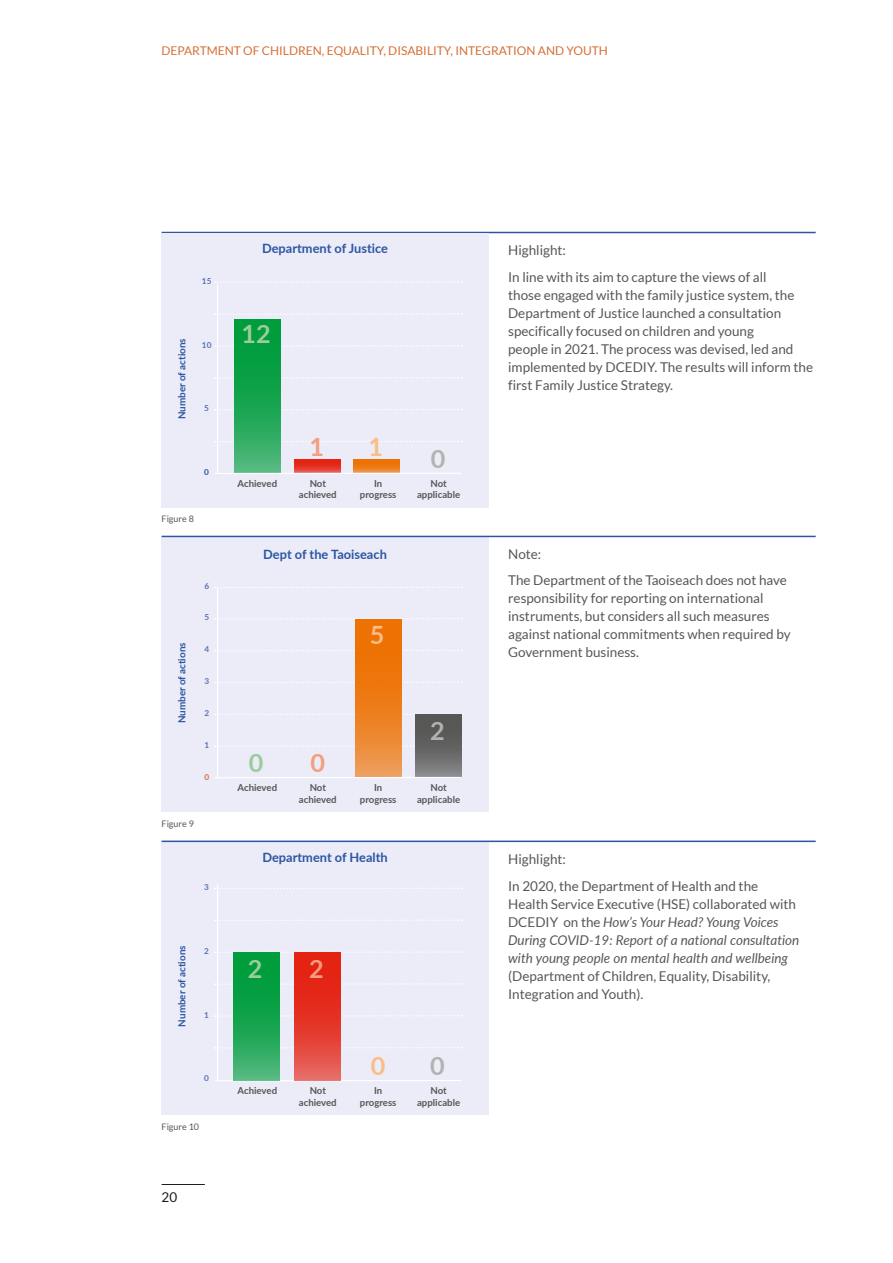
<style>
.page{position:relative;width:893px;height:1263px;background:#fff}
.page>*{position:absolute;margin:0;border:0;box-sizing:border-box;transform-origin:0 0}
.t1{font:700 25.2px "Lato";color:#9bcc9a}
.t2{font:700 25.2px "Lato";color:#f49e7d}
.t3{font:700 25.2px "Lato";color:#f9bd88}
.t4{font:700 25.2px "Lato";color:#b3b2b2}
.Body_Copy{font:13.5px/18px "Lato";color:#575756}
.t5{font:13.5px "Lato";color:#1d1d1b}
.t6{font:700 12.75px "Lato";color:#2c55a2}
.t7{font:12px "Lato";color:#d47037}
.t8{font:700 9.9px "Lato";color:#2c55a2}
.t9{font:700 9.6px/11.6px "Lato";color:#575756;text-align:center}
.t10{font:9px "Lato";color:#575756}
.t11{font:700 8.25px "Lato";color:#5a71b5}
.t12{font:700 8.25px "Lato";color:#d47037}
.t13{font:700 8.25px "Lato";color:#2c55a2}
.s1{font-style:italic}
</style>
<div class="page">
<hr style="left:162px;top:1184px;width:43px;height:1px;background:#1d1d1b">
<div style="left:162px;top:537px;width:327px;height:275px;background:#ebecf8"></div>
<svg style="left:215px;top:745px;width:201px;height:2px"></svg>
<svg style="left:215px;top:713px;width:201px;height:2px"></svg>
<svg style="left:215px;top:681px;width:247px;height:2px"></svg>
<svg style="left:215px;top:650px;width:247px;height:1px"></svg>
<svg style="left:215px;top:618px;width:247px;height:2px"></svg>
<svg style="left:215px;top:587px;width:247px;height:1px"></svg>
<hr style="left:217px;top:588px;width:1px;height:189px;background:#fff">
<svg style="left:355px;top:619px;width:46px;height:158px;background:#ed7f1e"></svg>
<div style="left:416px;top:714px;width:46px;height:63px;background:linear-gradient(to bottom,#4b4b49,#828285)"></div>
<hr style="left:215px;top:777px;width:246px;height:1px;background:#fff">
<hr style="left:162px;top:536px;width:654px;height:1px;background:#2c55a2">
<hr style="left:162px;top:232px;width:654px;height:1px;background:#2c55a2">
<div style="left:162px;top:233px;width:327px;height:275px;background:#ebecf8"></div>
<hr style="left:217px;top:284px;width:1px;height:189px;background:#fff">
<svg style="left:215px;top:441px;width:247px;height:1px"></svg>
<svg style="left:215px;top:409px;width:247px;height:1px"></svg>
<svg style="left:215px;top:377px;width:247px;height:2px"></svg>
<svg style="left:215px;top:345px;width:247px;height:2px"></svg>
<svg style="left:215px;top:313px;width:247px;height:2px"></svg>
<svg style="left:215px;top:281px;width:247px;height:2px"></svg>
<svg style="left:234px;top:319px;width:46px;height:154px;background:#1ba652"></svg>
<svg style="left:354px;top:459px;width:46px;height:14px"></svg>
<svg style="left:295px;top:459px;width:46px;height:14px"></svg>
<hr style="left:215px;top:473px;width:246px;height:1px;background:#fff">
<div style="left:162px;top:841px;width:327px;height:274px;background:#ebecf8"></div>
<hr style="left:217px;top:884px;width:1px;height:196px;background:#fff">
<hr style="left:215px;top:1080px;width:246px;height:1px;background:#fff">
<svg style="left:215px;top:1047px;width:247px;height:2px"></svg>
<svg style="left:215px;top:983px;width:247px;height:2px"></svg>
<svg style="left:215px;top:951px;width:247px;height:2px"></svg>
<svg style="left:215px;top:919px;width:247px;height:2px"></svg>
<svg style="left:215px;top:1015px;width:247px;height:2px"></svg>
<svg style="left:215px;top:888px;width:247px;height:1px"></svg>
<svg style="left:233px;top:952px;width:46px;height:128px;background:#19a551"></svg>
<svg style="left:295px;top:952px;width:46px;height:128px;background:#e4392c"></svg>
<hr style="left:162px;top:840px;width:654px;height:2px;background:#2c55a2">
<p class="t7" style="left:162px;top:44px;width:448px">DEPARTMENT OF CHILDREN, EQUALITY, DISABILITY, INTEGRATION AND YOUTH</p>
<p class="t11" style="left:202px;top:275px;width:11px">15</p>
<p class="t8" style="left:175px;top:419px;width:82px;rotate:-90deg">Number of actions</p>
<p class="t11" style="left:202px;top:339px;width:11px">10</p>
<p class="t11" style="left:204px;top:402px;width:6px">5</p>
<p class="t13" style="left:204px;top:466px;width:6px">0</p>
<p class="t10" style="left:162px;top:514px;width:34px">Figure 8</p>
<p class="t8" style="left:175px;top:723px;width:82px;rotate:-90deg">Number of actions</p>
<p class="t11" style="left:204px;top:579px;width:6px">6</p>
<p class="t11" style="left:204px;top:611px;width:6px">5</p>
<p class="t11" style="left:204px;top:643px;width:6px">4</p>
<p class="t11" style="left:204px;top:675px;width:6px">3</p>
<p class="t11" style="left:204px;top:707px;width:6px">2</p>
<p class="t11" style="left:204px;top:739px;width:6px">1</p>
<p class="t12" style="left:204px;top:771px;width:6px">0</p>
<p class="t10" style="left:162px;top:818px;width:34px">Figure 9</p>
<p class="t11" style="left:204px;top:881px;width:6px">3</p>
<p class="t8" style="left:175px;top:1026px;width:82px;rotate:-90deg">Number of actions</p>
<p class="t11" style="left:204px;top:945px;width:6px">2</p>
<p class="t11" style="left:204px;top:1008px;width:6px">1</p>
<p class="t11" style="left:204px;top:1072px;width:6px">0</p>
<p class="t10" style="left:162px;top:1121px;width:39px">Figure 10</p>
<p class="t5" style="left:162px;top:1190px;width:17px">20</p>
<p class="t6" style="left:262px;top:239px;width:127px">Department of Justice</p>
<p class="t1" style="left:241px;top:315px;width:31px">12</p>
<p class="t9" style="left:238px;top:477px;width:41px">Achieved</p>
<p class="t2" style="left:309px;top:428px;width:16px">1</p>
<p class="t3" style="left:369px;top:428px;width:16px">1</p>
<p class="t4" style="left:431px;top:440px;width:16px">0</p>
<p class="t9" style="left:299px;top:477px;width:39px">Not achieved</p>
<p class="t9" style="left:417px;top:477px;width:45px">Not applicable</p>
<p class="t9" style="left:360px;top:477px;width:38px">In progress</p>
<p class="t6" style="left:263px;top:545px;width:125px">Dept of the Taoiseach</p>
<p class="t3" style="left:370px;top:616px;width:16px">5</p>
<p class="t4" style="left:430px;top:712px;width:16px">2</p>
<p class="t1" style="left:249px;top:744px;width:16px">0</p>
<p class="t2" style="left:310px;top:744px;width:16px">0</p>
<p class="t9" style="left:238px;top:781px;width:41px">Achieved</p>
<p class="t9" style="left:299px;top:781px;width:39px">Not achieved</p>
<p class="t9" style="left:417px;top:781px;width:45px">Not applicable</p>
<p class="t9" style="left:360px;top:781px;width:38px">In progress</p>
<p class="t6" style="left:262px;top:848px;width:127px">Department of Health</p>
<p class="t1" style="left:248px;top:950px;width:16px">2</p>
<p class="t2" style="left:309px;top:950px;width:16px">2</p>
<p class="t3" style="left:371px;top:1047px;width:16px">0</p>
<p class="t4" style="left:430px;top:1047px;width:16px">0</p>
<p class="t9" style="left:238px;top:1084px;width:41px">Achieved</p>
<p class="t9" style="left:299px;top:1084px;width:39px">Not achieved</p>
<p class="t9" style="left:417px;top:1084px;width:45px">Not applicable</p>
<p class="t9" style="left:360px;top:1084px;width:38px">In progress</p>
<p class="Body_Copy" style="left:508px;top:241px;width:59px">Highlight:</p>
<p class="Body_Copy" style="left:508px;top:268px;width:306px">In line with its aim to capture the views of all<br>those engaged with the family justice system, the Department of Justice launched a consultation specifically focused on children and young<br>people in 2021. The process was devised, led and implemented by DCEDIY. The results will inform the first Family Justice Strategy.</p>
<p class="Body_Copy" style="left:508px;top:545px;width:35px">Note:</p>
<p class="Body_Copy" style="left:508px;top:571px;width:284px">The Department of the Taoiseach does not have responsibility for reporting on international instruments, but considers all such measures against national commitments when required by Government business.</p>
<p class="Body_Copy" style="left:508px;top:850px;width:59px">Highlight:</p>
<p class="Body_Copy" style="left:508px;top:876px;width:293px">In 2020, the Department of Health and the Health Service Executive (HSE) collaborated with DCEDIY on the <span class="s1">How’s Your Head? Young Voices During COVID-19: Report of a national consultation with young people on mental health and wellbeing </span>(Department of Children, Equality, Disability, Integration and Youth).</p>
</div>
